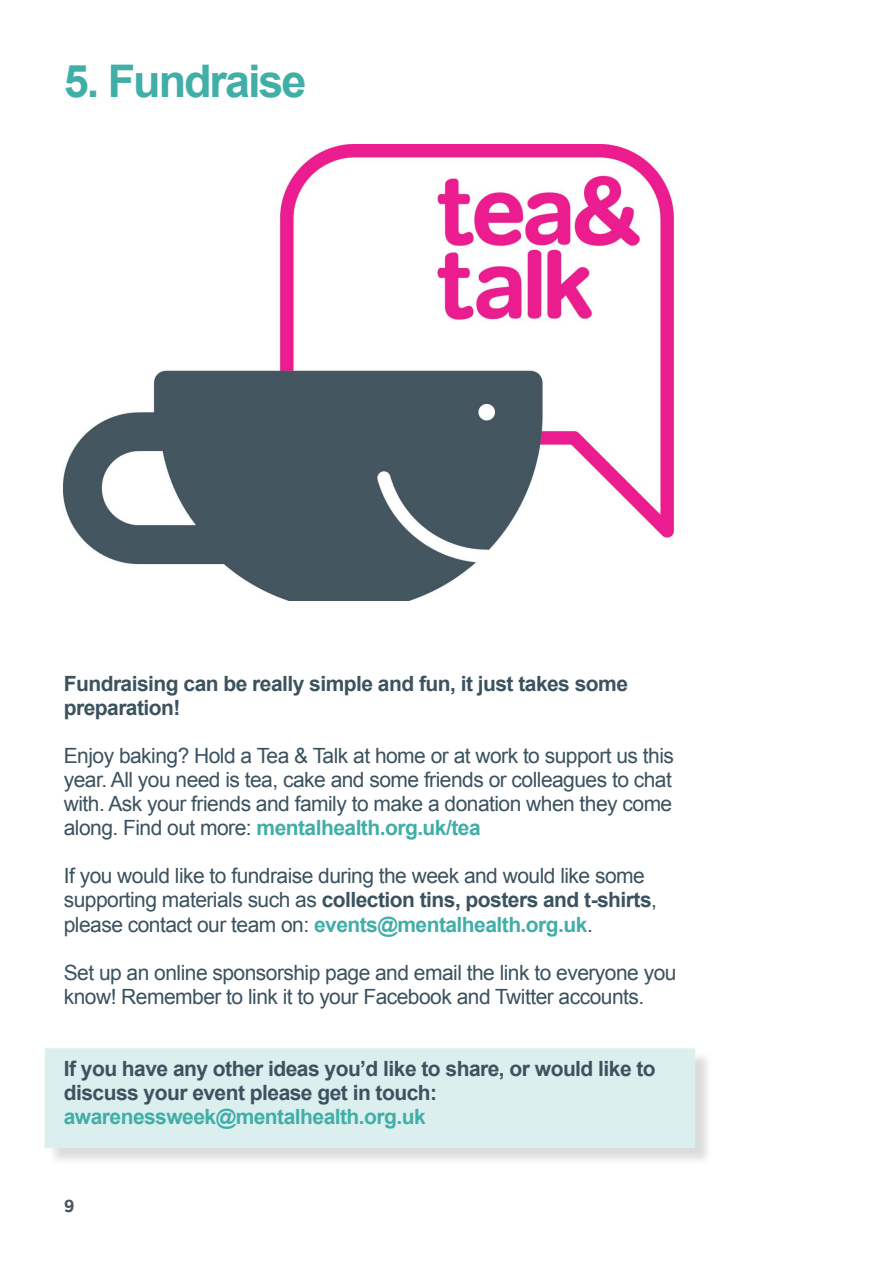
<style>
.page{position:relative;width:893px;height:1263px;background:#fff}
.page>*{position:absolute;margin:0;border:0;box-sizing:border-box;transform-origin:0 0}
.t1{font:700 45px "Arial";letter-spacing:-.045em;color:#41aea8}
.t2{font:21px/24px "Arial";letter-spacing:-.025em;color:#3b525f}
.t3{font:700 21px/24px "Arial";letter-spacing:-.025em;color:#3b525f}
.t4{font:700 21px "Arial";letter-spacing:-.025em;color:#41aea8}
.t5{font:700 18px "Tondo";color:#4b565e}
.s1{font-weight:700;color:#41aea8}
.s2{font-weight:700}
</style>
<div class="page">
<img style="left:64px;top:145px;width:609px;height:455px">
<div style="left:47px;top:1050px;width:667px;height:116px;background:#000;opacity:.75"></div>
<div style="left:45px;top:1048px;width:650px;height:100px;background:#dbefee"></div>
<h1 class="t1" style="left:64px;top:51px;width:244px">5. Fundraise</h1>
<p class="t3" style="left:64px;top:673px;width:566px">Fundraising can be really simple and fun, it just takes some preparation!</p>
<p class="t2" style="left:64px;top:744px;width:612px;text-align:justify">Enjoy baking? Hold a Tea &amp; Talk at home or at work to support us this year. All you need is tea, cake and some friends or colleagues to chat with. Ask your friends and family to make a donation when they come along. Find out more: <span class="s1">mentalhealth.org.uk/tea</span></p>
<p class="t2" style="left:64px;top:864px;width:595px">If you would like to fundraise during the week and would like some supporting materials such as <span class="s2">collection tins, posters and t-shirts</span>, please contact our team on: <span class="s1">events@mentalhealth.org.uk</span>.</p>
<p class="t2" style="left:64px;top:960px;width:614px">Set up an online sponsorship page and email the link to everyone you know! Remember to link it to your Facebook and Twitter accounts.</p>
<p class="t3" style="left:64px;top:1057px;width:593px">If you have any other ideas you’d like to share, or would like to discuss your event please get in touch:</p>
<p class="t4" style="left:64px;top:1103px;width:363px">awarenessweek@mentalhealth.org.uk</p>
<p class="t5" style="left:64px;top:1194px;width:12px">9</p>
</div>
